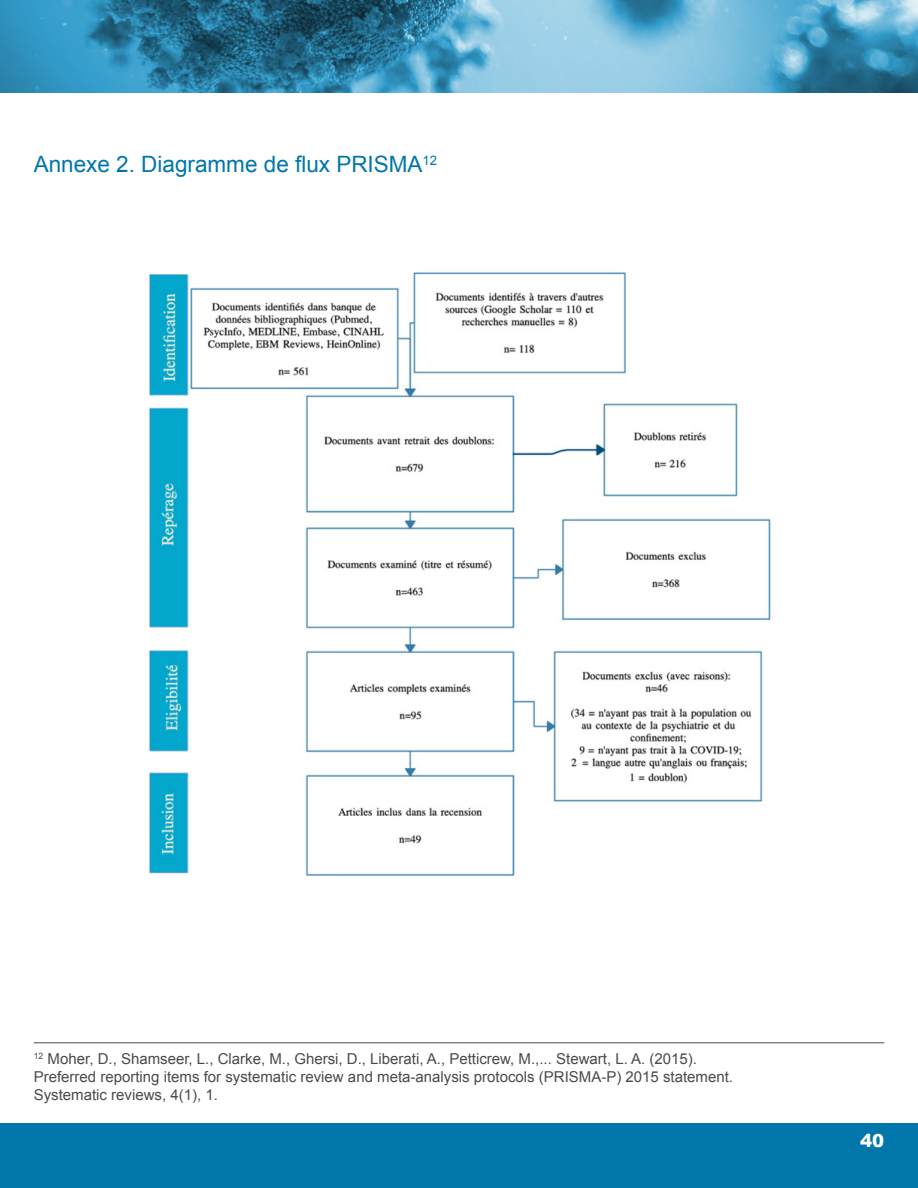
<style>
.page{position:relative;width:918px;height:1188px;background:#fff}
.page>*{position:absolute;margin:0;border:0;box-sizing:border-box;transform-origin:0 0}
.titre_2e_niveau{font:22.5px "Arial";color:#0076ab}
.t1{font:900 18px "Arial";color:#fff}
.Texte_courant{font:15px/18px "Arial";color:#4a4a49}
</style>
<div class="page">
<div style="left:0;top:1123px;width:918px;height:65px;background:#0076ab"></div>
<img style="left:0;top:0;width:918px;height:93px">
<img style="left:149px;top:272px;width:622px;height:604px">
<hr style="left:34px;top:1042px;width:850px;height:1px;background:#4a4a49">
<p class="titre_2e_niveau" style="left:34px;top:150px;width:405px">Annexe 2. Diagramme de flux PRISMA<sup>12</sup></p>
<p class="Texte_courant" style="left:34px;top:1050px;width:701px"><sup>12</sup> Moher, D., Shamseer, L., Clarke, M., Ghersi, D., Liberati, A., Petticrew, M.,... Stewart, L. A. (2015).<br>Preferred reporting items for systematic review and meta-analysis protocols (PRISMA-P) 2015 statement.<br>Systematic reviews, 4(1), 1.</p>
<p class="t1" style="left:860px;top:1127px;width:26px">40</p>
</div>
